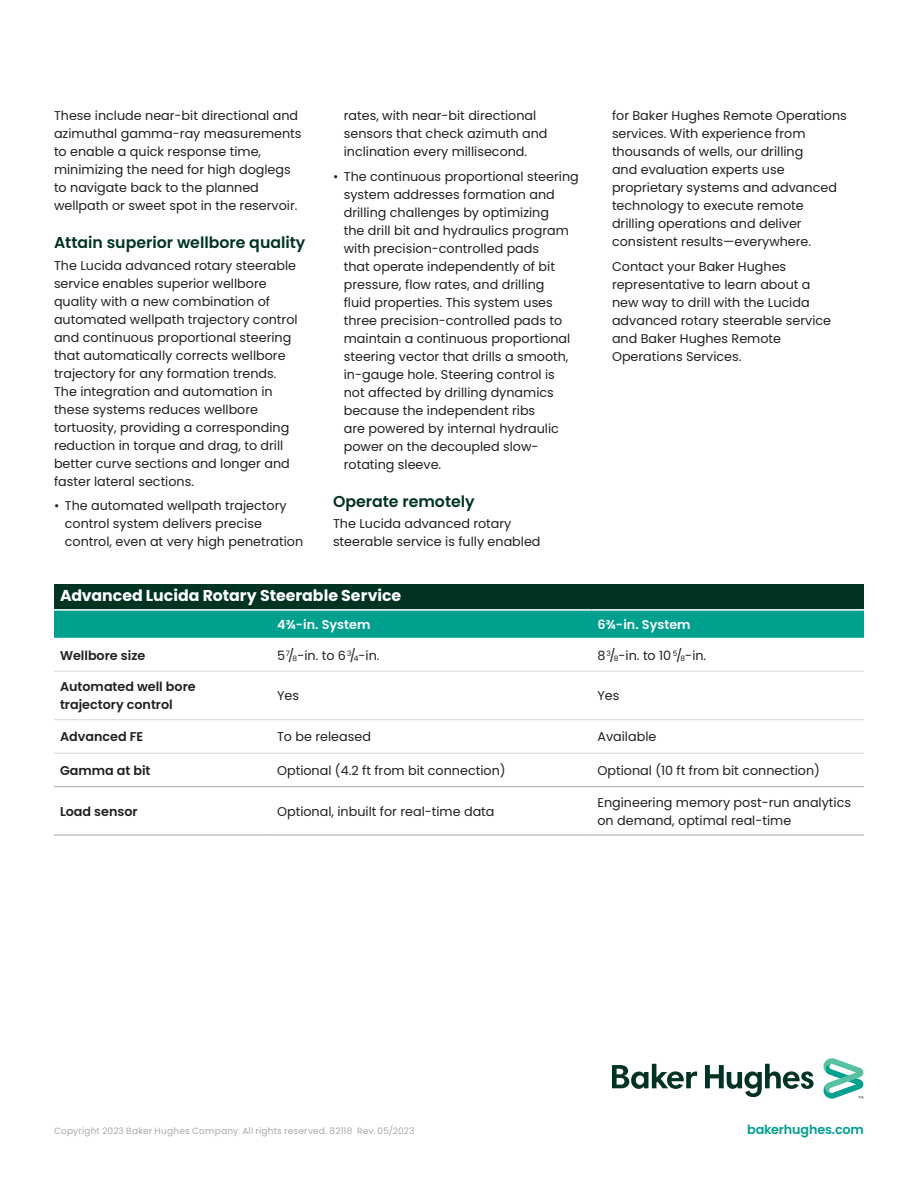
<style>
.page{position:relative;width:918px;height:1188px;background:#fff}
.page>*{position:absolute;margin:0;border:0;box-sizing:border-box;transform-origin:0 0}
._10_5pt-body_subhead{font:600 15.75px "Poppins";color:#003323}
._10_5pt-Table-headli{font:700 15.75px "Poppins";color:#fff}
._8_5pt-body_text-OFS{font:12.75px/18px "Poppins";color:#231f20}
._8_5pt-Table-body-OF{font:12.75px/18px "Poppins";color:#231f20}
._8_5pt-Table-body-OF-2{font:600 12.75px/18px "Poppins";color:#231f20}
._8_5pt-Table-TOP-Sub{font:600 12.75px "Poppins";color:#fff}
.t1{font:600 12.75px "Poppins";letter-spacing:-.01em;color:#00a08f}
.t2{font:9px "Poppins";letter-spacing:.02em;color:#a8a9ad}
</style>
<div class="page">
<div style="left:54px;top:585px;width:810px;height:25px;background:#003323"></div>
<div style="left:54px;top:611px;width:810px;height:27px;background:#00a08f"></div>
<hr style="left:54px;top:609px;width:217px;height:2px;background:#fff">
<hr style="left:271px;top:609px;width:320px;height:2px;background:#fff">
<hr style="left:591px;top:609px;width:273px;height:2px;background:#fff">
<hr style="left:54px;top:671px;width:217px;height:1px;background:#d9dadc">
<hr style="left:271px;top:671px;width:320px;height:1px;background:#d9dadc">
<hr style="left:591px;top:671px;width:273px;height:1px;background:#d9dadc">
<hr style="left:54px;top:719px;width:217px;height:1px;background:#d9dadc">
<hr style="left:271px;top:719px;width:320px;height:1px;background:#d9dadc">
<hr style="left:591px;top:719px;width:273px;height:1px;background:#d9dadc">
<hr style="left:54px;top:753px;width:217px;height:1px;background:#d9dadc">
<hr style="left:271px;top:753px;width:320px;height:1px;background:#d9dadc">
<hr style="left:591px;top:753px;width:273px;height:1px;background:#d9dadc">
<hr style="left:54px;top:786px;width:217px;height:1px;background:#a8a9ad">
<hr style="left:271px;top:786px;width:320px;height:1px;background:#a8a9ad">
<hr style="left:591px;top:786px;width:273px;height:1px;background:#a8a9ad">
<hr style="left:54px;top:835px;width:217px;height:1px;background:#a8a9ad">
<hr style="left:271px;top:835px;width:320px;height:1px;background:#a8a9ad">
<hr style="left:591px;top:835px;width:273px;height:1px;background:#a8a9ad">
<svg style="left:612px;top:1058px;width:252px;height:41px"></svg>
<p class="_8_5pt-body_text-OFS" style="left:54px;top:106px;width:249px">These include near-bit directional and azimuthal gamma-ray measurements to enable a quick response time, minimizing the need for high doglegs to navigate back to the planned wellpath or sweet spot in the reservoir.</p>
<p class="_10_5pt-body_subhead" style="left:54px;top:233px;width:253px">Attain superior wellbore quality</p>
<p class="_8_5pt-body_text-OFS" style="left:54px;top:256px;width:245px">The Lucida advanced rotary steerable service enables superior wellbore quality with a new combination of automated wellpath trajectory control and continuous proportional steering that automatically corrects wellbore trajectory for any formation trends.<br>The integration and automation in these systems reduces wellbore tortuosity, providing a corresponding reduction in torque and drag, to drill better curve sections and longer and faster lateral sections.</p>
<p class="_8_5pt-body_text-OFS" style="left:65px;top:497px;width:240px;text-indent:-11px">• The automated wellpath trajectory control system delivers precise control, even at very high penetration</p>
<p class="_8_5pt-body_text-OFS" style="left:344px;top:106px;width:205px">rates, with near-bit directional sensors that check azimuth and inclination every millisecond.</p>
<p class="_8_5pt-body_text-OFS" style="left:344px;top:167px;width:237px;text-indent:-11px">• The continuous proportional steering system addresses formation and drilling challenges by optimizing<br>the drill bit and hydraulics program with precision-controlled pads<br>that operate independently of bit pressure, flow rates, and drilling<br>fluid properties. This system uses three precision-controlled pads to maintain a continuous proportional steering vector that drills a smooth, in-gauge hole. Steering control is not affected by drilling dynamics because the independent ribs<br>are powered by internal hydraulic power on the decoupled slow&shy;rotating sleeve.</p>
<p class="_10_5pt-body_subhead" style="left:333px;top:492px;width:143px">Operate remotely</p>
<p class="_8_5pt-body_text-OFS" style="left:333px;top:515px;width:209px">The Lucida advanced rotary steerable service is fully enabled</p>
<p class="_8_5pt-body_text-OFS" style="left:612px;top:106px;width:236px">for Baker Hughes Remote Operations services. With experience from thousands of wells, our drilling<br>and evaluation experts use proprietary systems and advanced technology to execute remote drilling operations and deliver consistent results—everywhere.</p>
<p class="_8_5pt-body_text-OFS" style="left:612px;top:257px;width:221px">Contact your Baker Hughes representative to learn about a new way to drill with the Lucida advanced rotary steerable service and Baker Hughes Remote<br>Operations Services.</p>
<p class="_10_5pt-Table-headli" style="left:60px;top:587px;width:343px">Advanced Lucida Rotary Steerable Service</p>
<p class="_8_5pt-Table-TOP-Sub" style="left:277px;top:617px;width:95px">4¾-in. System</p>
<p class="_8_5pt-Table-TOP-Sub" style="left:597px;top:617px;width:95px">6¾-in. System</p>
<p class="_8_5pt-Table-body-OF-2" style="left:60px;top:647px;width:87px">Wellbore size</p>
<p class="_8_5pt-Table-body-OF" style="left:277px;top:647px;width:104px">5<sup>7</sup>/<sub>8</sub>-in. to 6<sup>3</sup>/<sub>4</sub>-in.</p>
<p class="_8_5pt-Table-body-OF" style="left:597px;top:647px;width:110px">8<sup>3</sup>/<sub>8</sub>-in. to 10 <sup>5</sup>/<sub>8</sub>-in.</p>
<p class="_8_5pt-Table-body-OF-2" style="left:60px;top:678px;width:137px">Automated well bore trajectory control</p>
<p class="_8_5pt-Table-body-OF" style="left:277px;top:687px;width:24px">Yes</p>
<p class="_8_5pt-Table-body-OF" style="left:597px;top:687px;width:24px">Yes</p>
<p class="_8_5pt-Table-body-OF-2" style="left:60px;top:728px;width:85px">Advanced FE</p>
<p class="_8_5pt-Table-body-OF" style="left:277px;top:728px;width:95px">To be released</p>
<p class="_8_5pt-Table-body-OF" style="left:597px;top:728px;width:60px">Available</p>
<p class="_8_5pt-Table-body-OF-2" style="left:60px;top:762px;width:92px">Gamma at bit</p>
<p class="_8_5pt-Table-body-OF" style="left:277px;top:762px;width:230px">Optional (4.2 ft from bit connection)</p>
<p class="_8_5pt-Table-body-OF" style="left:597px;top:762px;width:224px">Optional (10 ft from bit connection)</p>
<p class="_8_5pt-Table-body-OF-2" style="left:60px;top:803px;width:79px">Load sensor</p>
<p class="_8_5pt-Table-body-OF" style="left:277px;top:803px;width:219px">Optional, inbuilt for real-time data</p>
<p class="_8_5pt-Table-body-OF" style="left:597px;top:794px;width:255px">Engineering memory post-run analytics on demand, optimal real-time</p>
<p class="t2" style="left:54px;top:1126px;width:362px">Copyright 2023 Baker Hughes Company. All rights reserved. 82118 Rev. 05/2023</p>
<p class="t1" style="left:747px;top:1122px;width:118px">bakerhughes.com</p>
</div>
